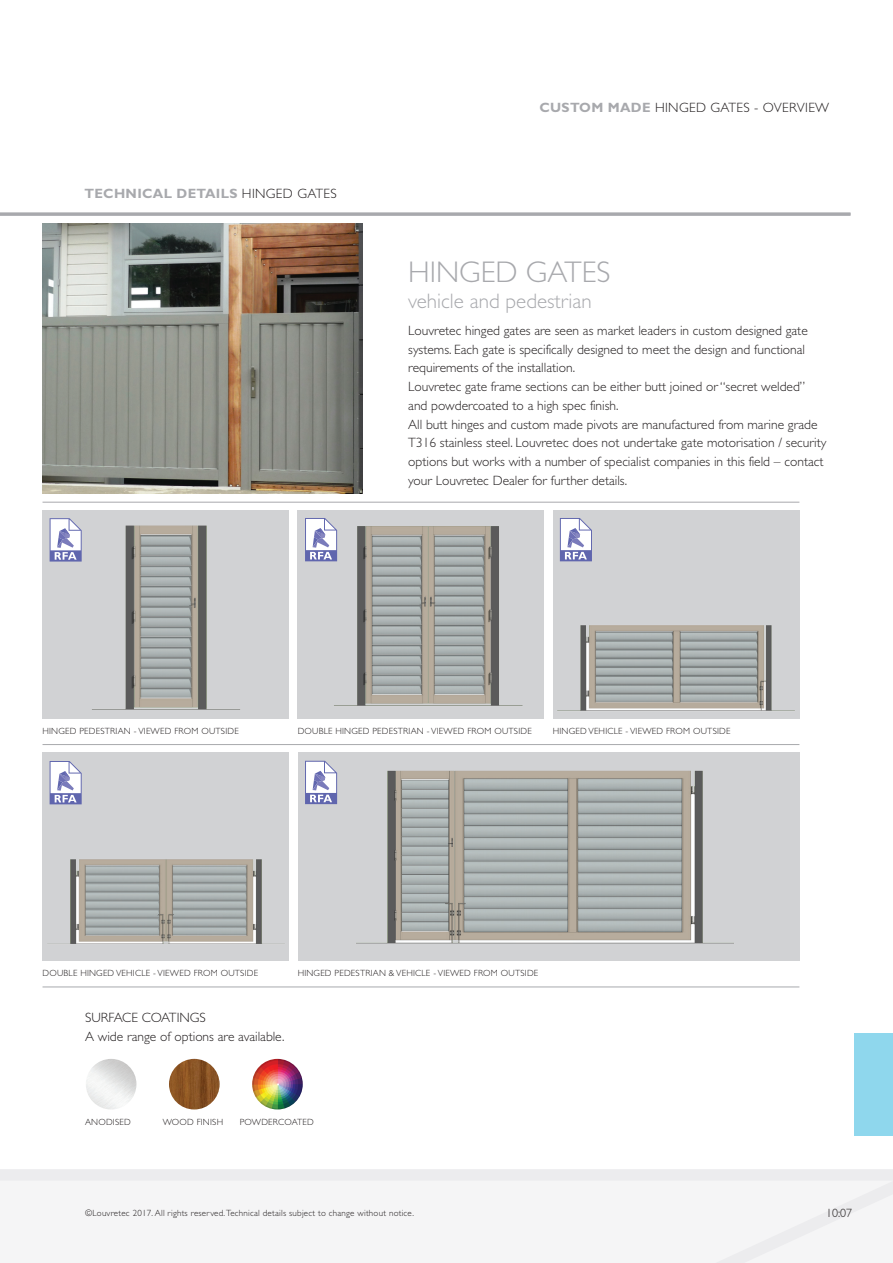
<style>
.page{position:relative;width:893px;height:1263px;background:#fff}
.page>*{position:absolute;margin:0;border:0;box-sizing:border-box;transform-origin:0 0}
.t1{font:300 30px "Gill Sans CE";color:#a8a9ad}
.t2{font:300 21px "Gill Sans CE";color:#a8a9ad}
.t3{font:300 13.5px/18.8px "Gill Sans CE";color:#231f20}
.t4{font:300 13.5px "Gill Sans CE";letter-spacing:.025em;color:#231f20}
.t5{font:700 13.5px "Gill Sans CE";letter-spacing:.025em;color:#a8a9ad}
.t6{font:300 12px "Gill Sans CE";color:#231f20}
.t7{font:300 9px "Gill Sans CE";letter-spacing:.14em;color:#231f20}
.t8{font:300 9px "Gill Sans CE";letter-spacing:.025em;color:#231f20}
.t9{font:300 9px "Gill Sans CE";letter-spacing:.085em;color:#231f20}
.s1{font-weight:300;color:#231f20}
.s2{font-weight:700;color:#a8a9ad}
</style>
<div class="page">
<hr style="left:43px;top:986px;width:756px;height:1px;background:#a8a9ad">
<div style="left:43px;top:510px;width:246px;height:209px;background:#d1d2d4"></div>
<hr style="left:43px;top:502px;width:756px;height:1px;background:#a8a9ad">
<div style="left:43px;top:753px;width:246px;height:208px;background:#d1d2d4"></div>
<hr style="left:43px;top:744px;width:756px;height:1px;background:#a8a9ad">
<div style="left:298px;top:510px;width:246px;height:209px;background:#d1d2d4"></div>
<div style="left:553px;top:510px;width:246px;height:209px;background:#d1d2d4"></div>
<div style="left:298px;top:753px;width:501px;height:208px;background:#d1d2d4"></div>
<svg style="left:560px;top:518px;width:32px;height:43px"></svg>
<svg style="left:50px;top:761px;width:32px;height:39px"></svg>
<svg style="left:305px;top:761px;width:32px;height:43px"></svg>
<svg style="left:0;top:1169px;width:893px;height:94px;fill:#f5f5f6"></svg>
<hr style="left:0;top:213px;width:850px;height:3px;background:#a8a9ad">
<img style="left:43px;top:223px;width:319px;height:270px">
<img style="left:86px;top:1059px;width:50px;height:50px;border-radius:25px">
<img style="left:169px;top:1059px;width:51px;height:50px;border-radius:25px">
<img style="left:252px;top:1059px;width:51px;height:50px;border-radius:25px">
<img style="left:49px;top:518px;width:191px;height:192px">
<img style="left:305px;top:518px;width:218px;height:188px">
<img style="left:557px;top:625px;width:238px;height:86px">
<img style="left:47px;top:800px;width:238px;height:144px">
<img style="left:337px;top:770px;width:397px;height:174px">
<div style="left:855px;top:1033px;width:38px;height:102px;background:#8fd7ed"></div>
<p class="t5" style="left:84px;top:185px;width:252px">TECHNICAL DETAILS <span class="s1">h inged gates</span></p>
<p class="t4" style="left:539px;top:100px;width:287px"><span class="s2">CUSTOM MADE</span> h inged gates - overview</p>
<h1 class="t1" style="left:408px;top:255px;width:39px">HINGEDGATE</h1>
<h1 class="t1" style="left:596px;top:255px;width:16px">S</h1>
<h2 class="t2" style="left:408px;top:288px;width:185px">vehicle and pedestrian</h2>
<p class="t3" style="left:408px;top:321px;width:420px">Louvretec hinged gates are seen as market leaders in custom designed gate systems.Each gate is specifically designed to meet the design and functional requirements of the installation.<br>Louvretec gate frame sections can be either butt joined or “secret welded” and powdercoated to a high spec finish.<br>All butt hinges and custom made pivots are manufactured from marine grade T316 stainless steel. Louvretec does not undertake gate motorisation / security options but works with a number of specialist companies in this field – contact your Louvretec Dealer for further details.</p>
<p class="t7" style="left:43px;top:726px;width:198px">h inged pedestrian - viewed from outside</p>
<p class="t7" style="left:298px;top:726px;width:236px">Double h inged pedestrian - viewed from outside</p>
<p class="t9" style="left:553px;top:726px;width:179px">h inged veh icle - viewed from outside</p>
<p class="t9" style="left:43px;top:968px;width:217px">double h inged veh icle - viewed from outside</p>
<p class="t7" style="left:298px;top:967px;width:242px">h inged pedestrian &amp; veh icle - viewed from outside</p>
<p class="t3" style="left:85px;top:1008px;width:32px">SURFACECOATING</p>
<p class="t3" style="left:85px;top:1008px;width:201px;text-indent:115px">S<br>A wide range of options are available.</p>
<p class="t8" style="left:85px;top:1117px;width:7px">ANODI</p>
<p class="t8" style="left:115px;top:1117px;width:11px">SED</p>
<p class="t8" style="left:163px;top:1117px;width:16px">WOODFINI</p>
<p class="t8" style="left:212px;top:1117px;width:16px">SH PO</p>
<p class="t8" style="left:252px;top:1117px;width:33px">WDE RCOATED</p>
<p class="t8" style="left:85px;top:1208px;width:330px">©Louvretec 2017. All rights reserved. Technical details subject to change without notice.</p>
<p class="t6" style="left:826px;top:1205px;width:28px">10:07</p>
<p class="t8" style="left:155px;top:1208px;width:8px">A</p>
<p class="t8" style="left:226px;top:1208px;width:7px">T</p>
</div>
